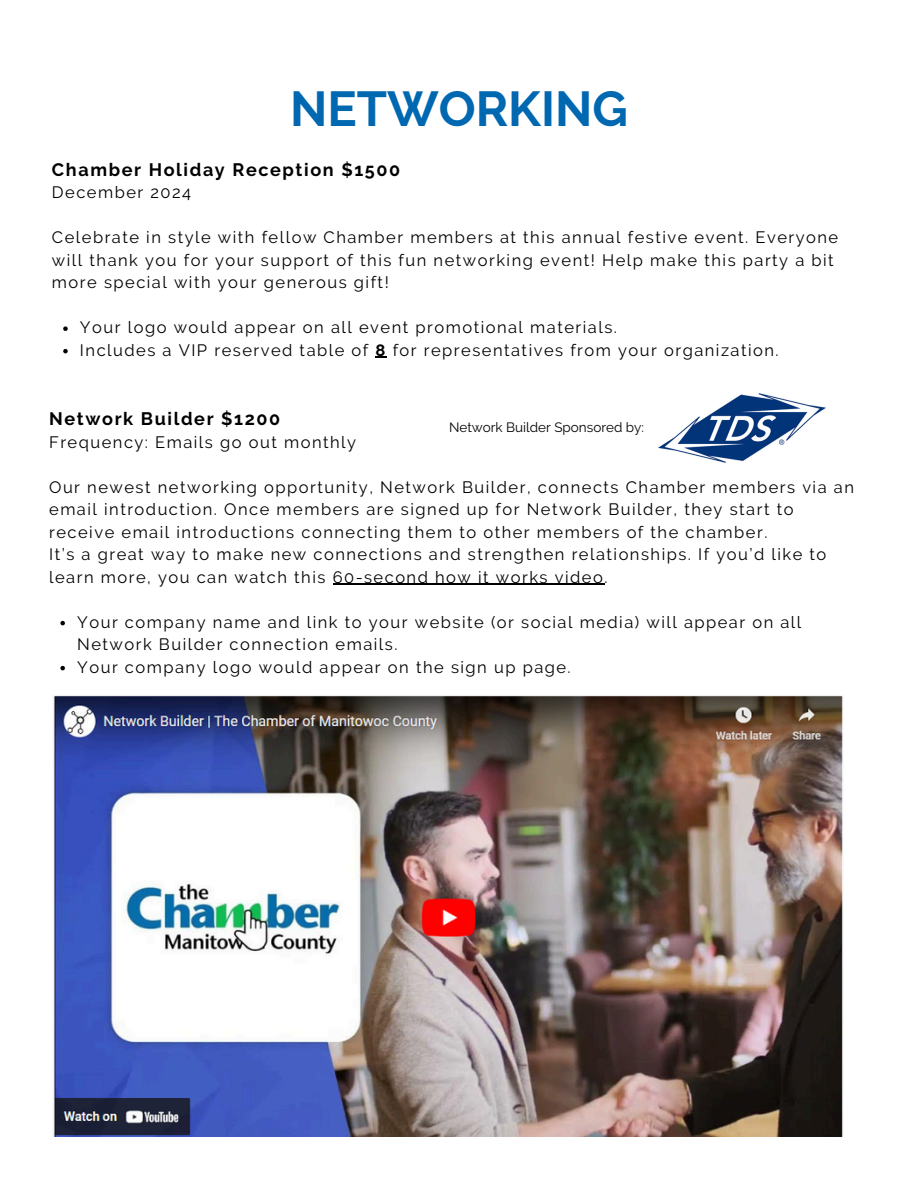
<style>
.page{position:relative;width:918px;height:1188px;background:#fff}
.page>*{position:absolute;margin:0;border:0;box-sizing:border-box;transform-origin:0 0}
.t1{font:700 48.9px "Raleway";color:#0067b1}
.t2{font:700 18px "Raleway";letter-spacing:.09em;color:#000}
.t3{font:16.5px/22.5px "Raleway";letter-spacing:.09em;color:#000}
.t4{font:13.5px "Raleway";color:#000}
.s1{font-weight:700}
</style>
<div class="page">
<img style="left:53px;top:695px;width:790px;height:441px">
<hr style="left:333px;top:584px;width:271px;height:1px;background:#000">
<svg style="left:60px;top:621px;width:5px;height:4px"></svg>
<svg style="left:60px;top:666px;width:5px;height:4px"></svg>
<img style="left:658px;top:393px;width:168px;height:69px">
<svg style="left:63px;top:326px;width:5px;height:5px"></svg>
<svg style="left:63px;top:349px;width:5px;height:4px"></svg>
<h1 class="t1" style="left:290px;top:80px;width:339px">NETWORKING</h1>
<p class="t2" style="left:52px;top:159px;width:350px">Chamber Holiday Reception $1500</p>
<p class="t3" style="left:52px;top:181px;width:141px">December 2024</p>
<p class="t3" style="left:52px;top:226px;width:788px">Celebrate in style with fellow Chamber members at this annual festive event. Everyone will thank you for your support of this fun networking event! Help make this party a bit more special with your generous gift!</p>
<p class="t3" style="left:80px;top:316px;width:700px">Your logo would appear on all event promotional materials.<br>Includes a VIP reserved table of <span class="s1">8</span> for representatives from your organization.</p>
<p class="t2" style="left:49px;top:408px;width:233px">Network Builder $1200</p>
<p class="t3" style="left:49px;top:431px;width:308px">Frequency: Emails go out monthly</p>
<p class="t3" style="left:49px;top:476px;width:806px">Our newest networking opportunity, Network Builder, connects Chamber members via an email introduction. Once members are signed up for Network Builder, they start to receive email introductions connecting them to other members of the chamber.<br>It’s a great way to make new connections and strengthen relationships. If you’d like to learn more, you can watch this 60-second how it works video.</p>
<p class="t3" style="left:77px;top:611px;width:726px">Your company name and link to your website (or social media) will appear on all<br>Network Builder connection emails.<br>Your company logo would appear on the sign up page.</p>
<p class="t4" style="left:449px;top:420px;width:197px">Network Builder Sponsored by:</p>
</div>
